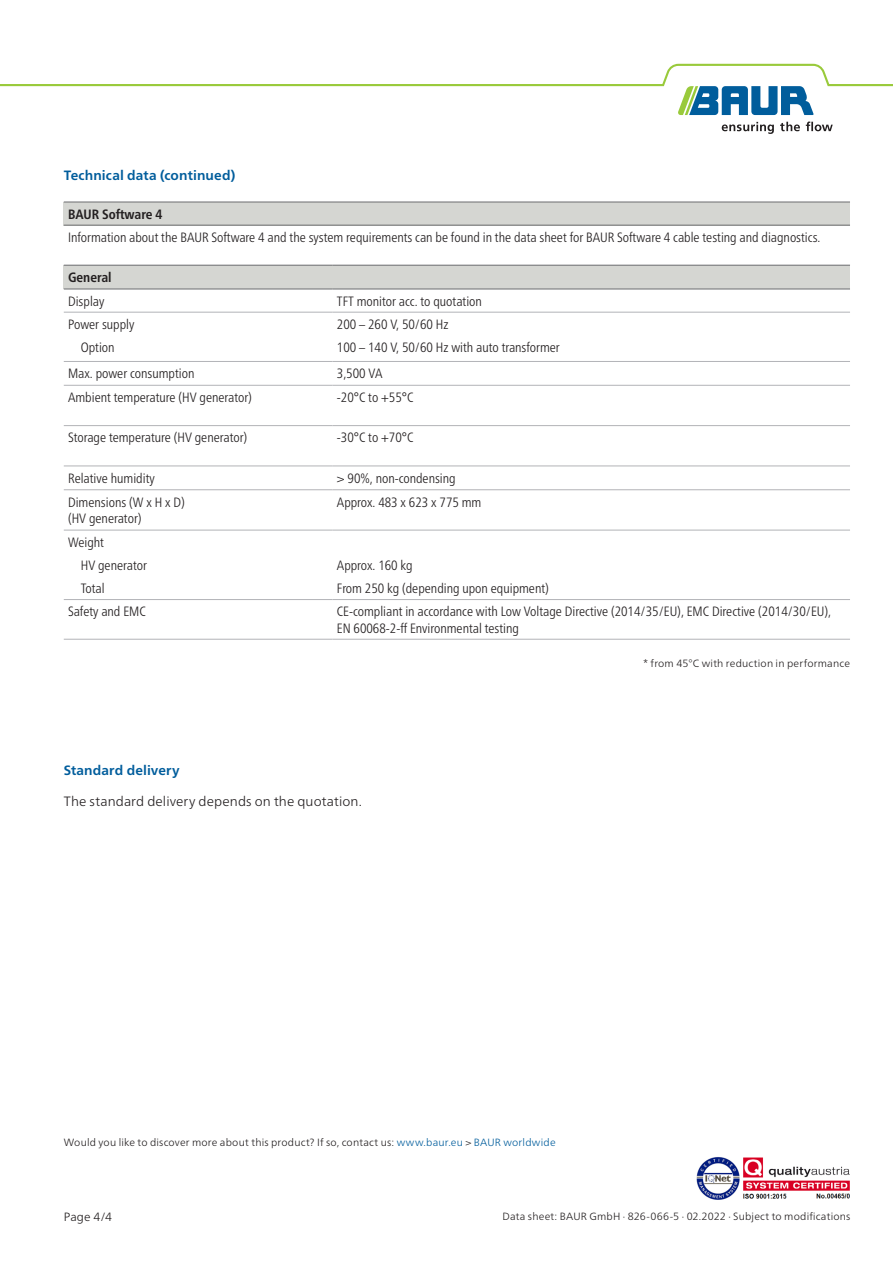
<style>
.page{position:relative;width:893px;height:1263px;background:#fff}
.page>*{position:absolute;margin:0;border:0;box-sizing:border-box;transform-origin:0 0}
.DB_-_Tabelle_Inhalt{font:300 condensed 13.5px/16.5px "Frutiger Neue LTW1 G";color:#231f20}
.DB___Fließtext{font:300 13.5px "Frutiger Neue LTW1 G";letter-spacing:.01em;color:#231f20}
.DB_-_Condensed_Übers{font:700 13.5px "Frutiger Neue LTW1 G";letter-spacing:.01em;color:#005d9c}
.DB_-_Tabelle_Übersch{font:700 condensed 13.5px "Frutiger Neue LTW1 G";color:#231f20}
.t1{font:300 12px "Frutiger Neue LTW1 G";color:#231f20}
.DB_-_Fußnote_rechtsb{font:300 10.5px "Frutiger Neue LTW1 G";letter-spacing:.015em;color:#231f20}
.s1{color:#005d9c}
</style>
<div class="page">
<svg style="left:722px;top:122px;width:52px;height:12px"></svg>
<svg style="left:780px;top:122px;width:20px;height:9px"></svg>
<svg style="left:806px;top:122px;width:27px;height:9px"></svg>
<svg style="left:0;top:64px;width:893px;height:51px"></svg>
<div style="left:64px;top:265px;width:786px;height:24px;background:#d5d6d2"></div>
<hr style="left:64px;top:361px;width:269px;height:1px;background:#b2b3b7">
<hr style="left:64px;top:385px;width:269px;height:1px;background:#b2b3b7">
<hr style="left:64px;top:425px;width:269px;height:1px;background:#b2b3b7">
<hr style="left:64px;top:466px;width:269px;height:1px;background:#b2b3b7">
<hr style="left:64px;top:489px;width:269px;height:1px;background:#b2b3b7">
<hr style="left:64px;top:530px;width:269px;height:1px;background:#b2b3b7">
<hr style="left:64px;top:599px;width:269px;height:1px;background:#b2b3b7">
<hr style="left:64px;top:639px;width:269px;height:1px;background:#b2b3b7">
<hr style="left:333px;top:361px;width:517px;height:1px;background:#b2b3b7">
<hr style="left:333px;top:385px;width:517px;height:1px;background:#b2b3b7">
<hr style="left:333px;top:425px;width:517px;height:1px;background:#b2b3b7">
<hr style="left:333px;top:466px;width:517px;height:1px;background:#b2b3b7">
<hr style="left:333px;top:489px;width:517px;height:1px;background:#b2b3b7">
<hr style="left:333px;top:530px;width:517px;height:1px;background:#b2b3b7">
<hr style="left:333px;top:599px;width:517px;height:1px;background:#b2b3b7">
<hr style="left:333px;top:639px;width:517px;height:1px;background:#b2b3b7">
<hr style="left:64px;top:312px;width:269px;height:1px;background:#b2b3b7">
<hr style="left:333px;top:312px;width:517px;height:1px;background:#b2b3b7">
<hr style="left:64px;top:265px;width:269px;height:1px;background:#6c6d70">
<hr style="left:333px;top:265px;width:517px;height:1px;background:#6c6d70">
<hr style="left:64px;top:289px;width:269px;height:1px;background:#6c6d70">
<hr style="left:333px;top:289px;width:517px;height:1px;background:#6c6d70">
<div style="left:64px;top:202px;width:786px;height:23px;background:#d5d6d2"></div>
<hr style="left:64px;top:225px;width:786px;height:1px;background:#6c6d70">
<hr style="left:64px;top:202px;width:786px;height:1px;background:#6c6d70">
<img style="left:697px;top:1157px;width:42px;height:42px">
<img style="left:743px;top:1157px;width:107px;height:42px">
<p class="DB_-_Condensed_Übers" style="left:64px;top:166px;width:173px">Technical data (continued)</p>
<p class="DB_-_Tabelle_Übersch" style="left:68px;top:204px;width:96px">BAUR Software 4</p>
<p class="DB_-_Tabelle_Inhalt" style="left:68px;top:228px;width:754px">Information about the BAUR Software 4 and the system requirements can be found in the data sheet for BAUR Software 4 cable testing and diagnostics.</p>
<p class="DB_-_Tabelle_Übersch" style="left:68px;top:267px;width:45px">General</p>
<p class="DB_-_Tabelle_Inhalt" style="left:68px;top:292px;width:38px">Display</p>
<p class="DB_-_Tabelle_Inhalt" style="left:337px;top:292px;width:147px">TFT monitor acc. to quotation</p>
<p class="DB_-_Tabelle_Inhalt" style="left:68px;top:315px;width:68px">Power supply</p>
<p class="DB_-_Tabelle_Inhalt" style="left:337px;top:315px;width:113px">200 – 260 V, 50/60 Hz</p>
<p class="DB_-_Tabelle_Inhalt" style="left:81px;top:338px;width:35px">Option</p>
<p class="DB_-_Tabelle_Inhalt" style="left:337px;top:338px;width:224px">100 – 140 V, 50/60 Hz with auto transformer</p>
<p class="DB_-_Tabelle_Inhalt" style="left:68px;top:364px;width:128px">Max. power consumption</p>
<p class="DB_-_Tabelle_Inhalt" style="left:337px;top:364px;width:47px">3,500 VA</p>
<p class="DB_-_Tabelle_Inhalt" style="left:68px;top:388px;width:185px">Ambient temperature (HV generator)</p>
<p class="DB_-_Tabelle_Inhalt" style="left:337px;top:388px;width:78px">-20°C to +55°C</p>
<p class="DB_-_Tabelle_Inhalt" style="left:68px;top:428px;width:181px">Storage temperature (HV generator)</p>
<p class="DB_-_Tabelle_Inhalt" style="left:337px;top:428px;width:78px">-30°C to +70°C</p>
<p class="DB_-_Tabelle_Inhalt" style="left:68px;top:469px;width:88px">Relative humidity</p>
<p class="DB_-_Tabelle_Inhalt" style="left:337px;top:469px;width:120px">&gt; 90%, non-condensing</p>
<p class="DB_-_Tabelle_Inhalt" style="left:68px;top:492px;width:118px">Dimensions (W x H x D) (HV generator)</p>
<p class="DB_-_Tabelle_Inhalt" style="left:337px;top:492px;width:146px">Approx. 483 x 623 x 775 mm</p>
<p class="DB_-_Tabelle_Inhalt" style="left:68px;top:533px;width:37px">Weight</p>
<p class="DB_-_Tabelle_Inhalt" style="left:81px;top:556px;width:68px">HV generator</p>
<p class="DB_-_Tabelle_Inhalt" style="left:337px;top:556px;width:77px">Approx. 160 kg</p>
<p class="DB_-_Tabelle_Inhalt" style="left:81px;top:579px;width:25px">Total</p>
<p class="DB_-_Tabelle_Inhalt" style="left:337px;top:579px;width:213px">From 250 kg (depending upon equipment)</p>
<p class="DB_-_Tabelle_Inhalt" style="left:68px;top:602px;width:79px">Safety and EMC</p>
<p class="DB_-_Tabelle_Inhalt" style="left:337px;top:602px;width:496px">CE-compliant in accordance with Low Voltage Directive (2014/35/EU), EMC Directive (2014/30/EU),<br>EN 60068-2-ff Environmental testing</p>
<p class="DB_-_Fußnote_rechtsb" style="left:643px;top:656px;width:208px">* from 45°C with reduction in performance</p>
<p class="DB_-_Condensed_Übers" style="left:64px;top:760px;width:117px">Standard delivery</p>
<p class="DB___Fließtext" style="left:64px;top:791px;width:300px">The standard delivery depends on the quotation.</p>
<p class="DB_-_Fußnote_rechtsb" style="left:64px;top:1134px;width:493px">Would you like to discover more about this product? If so, contact us: <span class="s1">www.baur.eu</span> &gt; <span class="s1">BAUR worldwide</span></p>
<p class="t1" style="left:64px;top:1208px;width:50px">Page 4/4</p>
<p class="DB_-_Fußnote_rechtsb" style="left:502px;top:1208px;width:349px">Data sheet: BAUR GmbH · 826-066-5 · 02.2022 · Subject to modifications</p>
</div>
